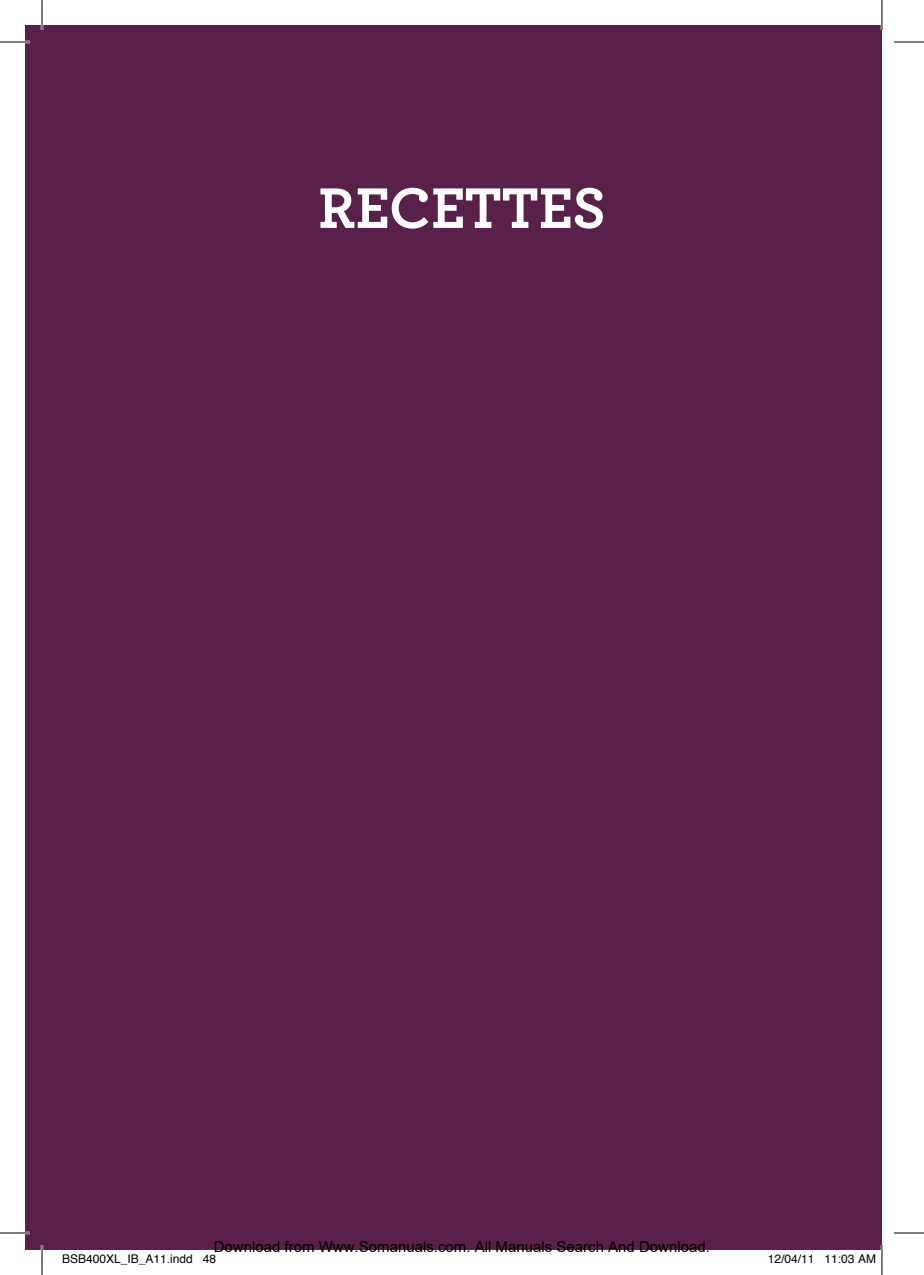
<style>
.page{position:relative;width:924px;height:1275px;background:#fff}
.page>*{position:absolute;margin:0;border:0;box-sizing:border-box;transform-origin:0 0}
.t1{font:60px "Archer Bold LF";color:#fff}
.t2{font:15px "Arial";color:#000}
.t3{font:12px "Helvetica";color:#000}
</style>
<div class="page">
<div style="left:25px;top:25px;width:856px;height:1225px;background:#592049"></div>
<hr style="left:0;top:41px;width:30px;height:2px;background:#fff">
<hr style="left:0;top:1231px;width:30px;height:3px;background:#fff">
<hr style="left:41px;top:0;width:2px;height:30px;background:#fff">
<hr style="left:41px;top:1245px;width:2px;height:30px;background:#fff">
<hr style="left:880px;top:0;width:2px;height:30px;background:#fff">
<hr style="left:880px;top:1245px;width:2px;height:30px;background:#fff">
<hr style="left:0;top:42px;width:30px;height:1px;background:#000">
<hr style="left:893px;top:42px;width:30px;height:1px;background:#000">
<hr style="left:0;top:1232px;width:30px;height:1px;background:#000">
<hr style="left:893px;top:1232px;width:30px;height:1px;background:#000">
<hr style="left:42px;top:0;width:1px;height:30px;background:#000">
<hr style="left:42px;top:1245px;width:1px;height:30px;background:#000">
<hr style="left:881px;top:0;width:1px;height:30px;background:#000">
<hr style="left:881px;top:1245px;width:1px;height:30px;background:#000">
<h1 class="t1" style="left:318px;top:170px;width:289px">RECETTES</h1>
<p class="t2" style="left:214px;top:1238px;width:497px">Download from Www.Somanuals.com. All Manuals Search And Download.</p>
<p class="t3" style="left:62px;top:1249px;width:156px">BSB400XL_IB_A11.indd 48</p>
<p class="t3" style="left:767px;top:1249px;width:110px">12/04/11 11:03 AM</p>
</div>
